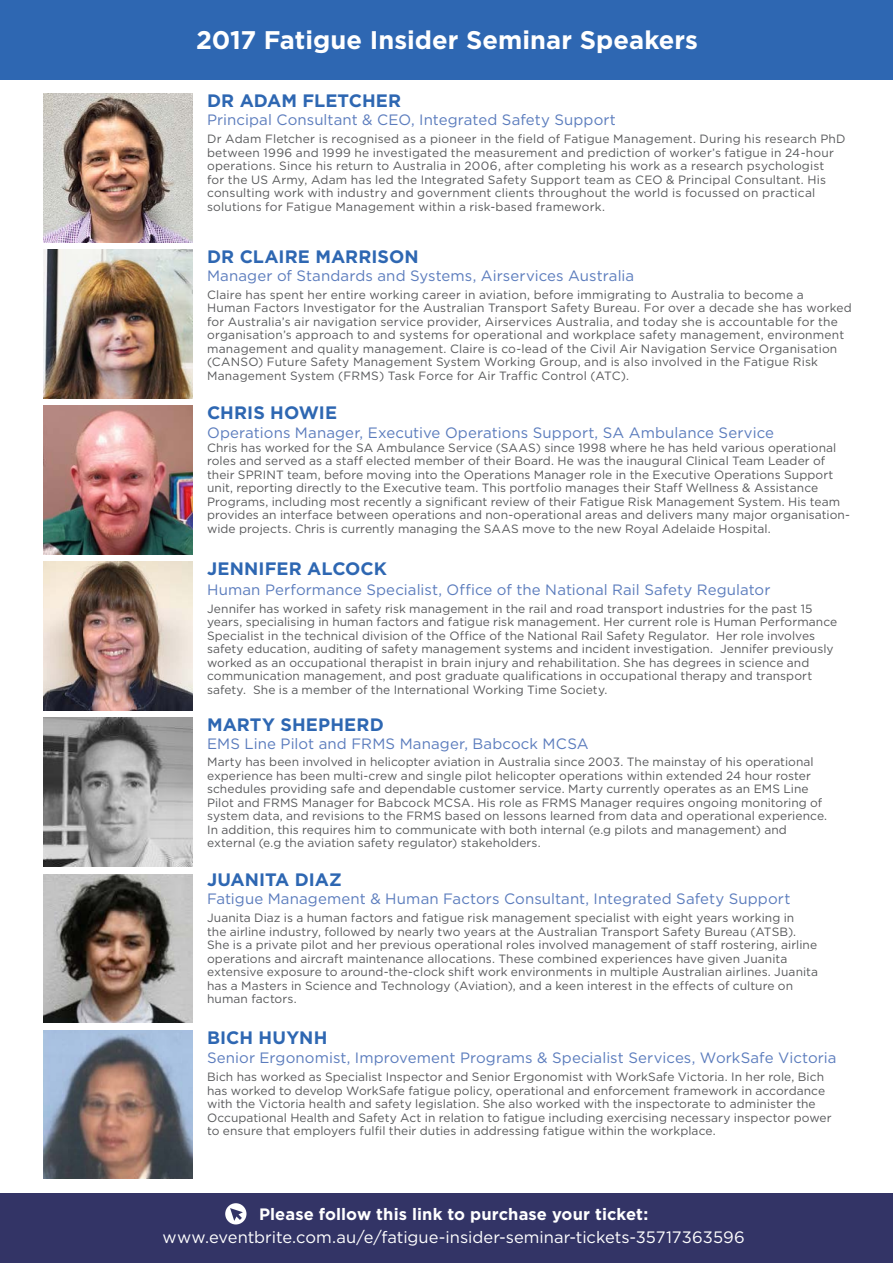
<style>
.page{position:relative;width:893px;height:1263px;background:#fff}
.page>*{position:absolute;margin:0;border:0;box-sizing:border-box;transform-origin:0 0}
.t1{font:700 25.5px "Gotham";color:#fff}
.t2{font:700 18px "Gotham";letter-spacing:.005em;color:#2e67b2}
.t3{font:16.5px "Gotham";color:#fff}
.t4{font:700 16.5px "Gotham";letter-spacing:.005em;color:#fff}
.t5{font:15px "Gotham";letter-spacing:.005em;color:#5b7cbd}
.t6{font:12px/13.5px "Gotham";letter-spacing:.01em;color:#58595b}
</style>
<div class="page">
<div style="left:0;top:0;width:893px;height:79px;background:#2e67b2"></div>
<div style="left:0;top:1193px;width:893px;height:70px;background:#333466"></div>
<svg style="left:225px;top:1203px;width:21px;height:21px"></svg>
<img style="left:43px;top:94px;width:149px;height:148px">
<img style="left:43px;top:250px;width:149px;height:149px">
<img style="left:43px;top:406px;width:149px;height:149px">
<img style="left:43px;top:562px;width:149px;height:149px">
<img style="left:43px;top:718px;width:149px;height:149px">
<img style="left:43px;top:874px;width:149px;height:149px">
<img style="left:43px;top:1030px;width:149px;height:149px">
<h1 class="t1" style="left:196px;top:25px;width:503px">2017 Fatigue Insider Seminar Speakers</h1>
<h2 class="t2" style="left:207px;top:91px;width:196px">DR ADAM FLETCHER</h2>
<p class="t5" style="left:207px;top:112px;width:410px">Principal Consultant &amp; CEO, Integrated Safety Support</p>
<p class="t6" style="left:207px;top:132px;width:640px">Dr Adam Fletcher is recognised as a pioneer in the field of Fatigue Management. During his research PhD between 1996 and 1999 he investigated the measurement and prediction of worker’s fatigue in 24-hour operations. Since his return to Australia in 2006, after completing his work as a research psychologist<br>for the US Army, Adam has led the Integrated Safety Support team as CEO &amp; Principal Consultant. His consulting work with industry and government clients throughout the world is focussed on practical solutions for Fatigue Management within a risk-based framework.</p>
<h2 class="t2" style="left:207px;top:246px;width:213px">DR CLAIRE MARRISON</h2>
<p class="t5" style="left:207px;top:267px;width:429px">Manager of Standards and Systems, Airservices Australia</p>
<p class="t6" style="left:207px;top:287px;width:646px">Claire has spent her entire working career in aviation, before immigrating to Australia to become a<br>Human Factors Investigator for the Australian Transport Safety Bureau. For over a decade she has worked for Australia’s air navigation service provider, Airservices Australia, and today she is accountable for the organisation’s approach to and systems for operational and workplace safety management, environment management and quality management. Claire is co-lead of the Civil Air Navigation Service Organisation (CANSO) Future Safety Management System Working Group, and is also involved in the Fatigue Risk Management System (FRMS) Task Force for Air Traffic Control (ATC).</p>
<h2 class="t2" style="left:207px;top:402px;width:132px">CHRIS HOWIE</h2>
<p class="t5" style="left:207px;top:424px;width:568px">Operations Manager, Executive Operations Support, SA Ambulance Service</p>
<p class="t6" style="left:207px;top:440px;width:644px">Chris has worked for the SA Ambulance Service (SAAS) since 1998 where he has held various operational roles and served as a staff elected member of their Board. He was the inaugural Clinical Team Leader of their SPRINT team, before moving into the Operations Manager role in the Executive Operations Support unit, reporting directly to the Executive team. This portfolio manages their Staff Wellness &amp; Assistance Programs, including most recently a significant review of their Fatigue Risk Management System. His team provides an interface between operations and non-operational areas and delivers many major organisation&shy;wide projects. Chris is currently managing the SAAS move to the new Royal Adelaide Hospital.</p>
<h2 class="t2" style="left:207px;top:558px;width:181px">JENNIFER ALCOCK</h2>
<p class="t5" style="left:207px;top:581px;width:565px">Human Performance Specialist, Office of the National Rail Safety Regulator</p>
<p class="t6" style="left:207px;top:601px;width:632px">Jennifer has worked in safety risk management in the rail and road transport industries for the past 15 years, specialising in human factors and fatigue risk management. Her current role is Human Performance Specialist in the technical division of the Office of the National Rail Safety Regulator. Her role involves safety education, auditing of safety management systems and incident investigation. Jennifer previously worked as an occupational therapist in brain injury and rehabilitation. She has degrees in science and communication management, and post graduate qualifications in occupational therapy and transport safety. She is a member of the International Working Time Society.</p>
<h2 class="t2" style="left:207px;top:714px;width:178px">MARTY SHEPHERD</h2>
<p class="t5" style="left:207px;top:735px;width:383px">EMS Line Pilot and FRMS Manager, Babcock MCSA</p>
<p class="t6" style="left:207px;top:755px;width:622px">Marty has been involved in helicopter aviation in Australia since 2003. The mainstay of his operational experience has been multi-crew and single pilot helicopter operations within extended 24 hour roster schedules providing safe and dependable customer service. Marty currently operates as an EMS Line Pilot and FRMS Manager for Babcock MCSA. His role as FRMS Manager requires ongoing monitoring of system data, and revisions to the FRMS based on lessons learned from data and operational experience.<br>In addition, this requires him to communicate with both internal (e.g pilots and management) and external (e.g the aviation safety regulator) stakeholders.</p>
<h2 class="t2" style="left:207px;top:870px;width:136px">JUANITA DIAZ</h2>
<p class="t5" style="left:207px;top:891px;width:585px">Fatigue Management &amp; Human Factors Consultant, Integrated Safety Support</p>
<p class="t6" style="left:207px;top:911px;width:612px">Juanita Diaz is a human factors and fatigue risk management specialist with eight years working in<br>the airline industry, followed by nearly two years at the Australian Transport Safety Bureau (ATSB).<br>She is a private pilot and her previous operational roles involved management of staff rostering, airline operations and aircraft maintenance allocations. These combined experiences have given Juanita extensive exposure to around-the-clock shift work environments in multiple Australian airlines. Juanita has a Masters in Science and Technology (Aviation), and a keen interest in the effects of culture on human factors.</p>
<h2 class="t2" style="left:207px;top:1027px;width:122px">BICH HUYNH</h2>
<p class="t5" style="left:207px;top:1050px;width:631px">Senior Ergonomist, Improvement Programs &amp; Specialist Services, WorkSafe Victoria</p>
<p class="t6" style="left:207px;top:1070px;width:626px">Bich has worked as Specialist Inspector and Senior Ergonomist with WorkSafe Victoria. In her role, Bich has worked to develop WorkSafe fatigue policy, operational and enforcement framework in accordance with the Victoria health and safety legislation. She also worked with the inspectorate to administer the Occupational Health and Safety Act in relation to fatigue including exercising necessary inspector power to ensure that employers fulfil their duties in addressing fatigue within the workplace.</p>
<h3 class="t4" style="left:259px;top:1205px;width:391px">Please follow this link to purchase your ticket:</h3>
<h3 class="t3" style="left:163px;top:1228px;width:584px">www.eventbrite.com.au/e/fatigue-insider-seminar-tickets-35717363596</h3>
</div>
